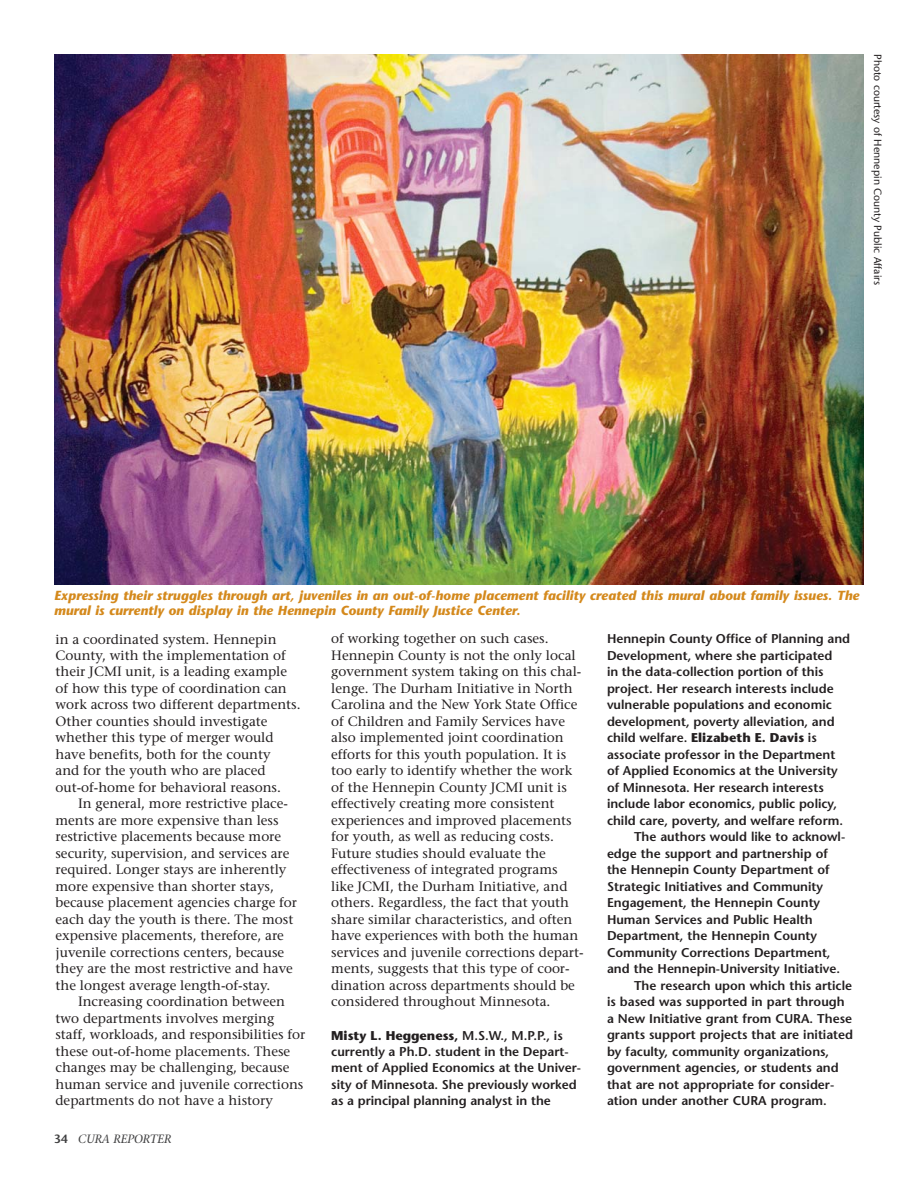
<style>
.page{position:relative;width:918px;height:1188px;background:#fff}
.page>*{position:absolute;margin:0;border:0;box-sizing:border-box;transform-origin:0 0}
.t1{font:13.5px/16.5px "Stone Serif";color:#231f20}
.t2{font:italic 700 13.2px/15.8px "Stone Sans";color:#d4891c}
.t3{font:600 12.75px/16.5px "Stone Sans";color:#231f20}
.t4{font:700 12.75px "Stone Sans";color:#231f20}
.t5{font:italic 12px "Stone Serif";letter-spacing:-.015em;color:#404041}
.t6{font:10.5px "Stone Sans";color:#231f20}
.s1{font-family:"Stone Sans";font-weight:600;font-style:normal}
.s2{font-weight:700}
.s3{font-weight:600}
</style>
<div class="page">
<img style="left:54px;top:54px;width:810px;height:531px">
<p class="t6" style="left:882px;top:54px;width:232px;rotate:90deg">Photo courtesy of Hennepin County Public Affairs</p>
<p class="t2" style="left:54px;top:589px;width:807px">Expressing their struggles through art, juveniles in an out-of-home placement facility created this mural about family issues. The mural is currently on display in the Hennepin County Family Justice Center.</p>
<p class="t1" style="left:56px;top:632px;width:247px">in a coordinated system. Hennepin County, with the implementation of their JCMI unit, is a leading example of how this type of coordination can work across two different departments.<br>Other counties should investigate whether this type of merger would have benefits, both for the county<br>and for the youth who are placed out-of-home for behavioral reasons.</p>
<p class="t1" style="left:56px;top:797px;width:243px;text-indent:23px">In general, more restrictive place&shy;ments are more expensive than less restrictive placements because more security, supervision, and services are required. Longer stays are inherently more expensive than shorter stays, because placement agencies charge for each day the youth is there. The most expensive placements, therefore, are juvenile corrections centers, because they are the most restrictive and have the longest average length-of-stay.</p>
<p class="t1" style="left:56px;top:995px;width:251px;text-indent:23px">Increasing coordination between two departments involves merging staff, workloads, and responsibilities for these out-of-home placements. These changes may be challenging, because human service and juvenile corrections departments do not have a history</p>
<p class="t5" style="left:54px;top:1134px;width:119px"><span class="s1">34</span> CURA REPORTER</p>
<p class="t1" style="left:331px;top:632px;width:254px">of working together on such cases.<br>Hennepin County is not the only local government system taking on this chal&shy;lenge. The Durham Initiative in North Carolina and the New York State Office of Children and Family Services have also implemented joint coordination efforts for this youth population. It is too early to identify whether the work of the Hennepin County JCMI unit is effectively creating more consistent experiences and improved placements for youth, as well as reducing costs.<br>Future studies should evaluate the effectiveness of integrated programs<br>like JCMI, the Durham Initiative, and others. Regardless, the fact that youth share similar characteristics, and often have experiences with both the human services and juvenile corrections depart&shy;ments, suggests that this type of coor&shy;dination across departments should be considered throughout Minnesota.</p>
<p class="t3" style="left:331px;top:1028px;width:251px"><span class="s2">Misty L. Heggeness,</span> M.S.W., M.P.P., is currently a Ph.D. student in the Depart&shy;ment of Applied Economics at the Univer&shy;sity of Minnesota. She previously worked as a principal planning analyst in the</p>
<p class="t3" style="left:607px;top:632px;width:245px">Hennepin County Office of Planning and</p>
<p class="t3" style="left:607px;top:649px;width:227px">Development, where she participated</p>
<p class="t3" style="left:607px;top:665px;width:218px">in the data-collection portion of this</p>
<p class="t3" style="left:607px;top:682px;width:228px">project. Her research interests include</p>
<p class="t3" style="left:607px;top:698px;width:226px">vulnerable populations and economic</p>
<p class="t3" style="left:607px;top:715px;width:229px">development, poverty alleviation, and</p>
<p class="t4" style="left:607px;top:733px;width:211px"><span class="s3">child welfare.</span> Elizabeth E. Davis <span class="s3">is</span></p>
<p class="t3" style="left:607px;top:748px;width:230px">associate professor in the Department</p>
<p class="t3" style="left:607px;top:764px;width:232px">of Applied Economics at the University</p>
<p class="t3" style="left:607px;top:781px;width:218px">of Minnesota. Her research interests</p>
<p class="t3" style="left:607px;top:797px;width:231px">include labor economics, public policy,</p>
<p class="t3" style="left:607px;top:814px;width:238px">child care, poverty, and welfare reform.</p>
<p class="t3" style="left:634px;top:830px;width:213px">The authors would like to acknowl-</p>
<p class="t3" style="left:607px;top:847px;width:222px">edge the support and partnership of</p>
<p class="t3" style="left:607px;top:863px;width:224px">the Hennepin County Department of</p>
<p class="t3" style="left:607px;top:880px;width:218px">Strategic Initiatives and Community</p>
<p class="t3" style="left:607px;top:896px;width:215px">Engagement, the Hennepin County</p>
<p class="t3" style="left:607px;top:913px;width:207px">Human Services and Public Health</p>
<p class="t3" style="left:607px;top:929px;width:212px">Department, the Hennepin County</p>
<p class="t3" style="left:607px;top:946px;width:225px">Community Corrections Department,</p>
<p class="t3" style="left:607px;top:962px;width:235px">and the Hennepin-University Initiative.</p>
<p class="t3" style="left:634px;top:979px;width:220px">The research upon which this article</p>
<p class="t3" style="left:607px;top:995px;width:239px">is based was supported in part through</p>
<p class="t3" style="left:607px;top:1012px;width:247px">a New Initiative grant from CURA. These</p>
<p class="t3" style="left:607px;top:1028px;width:248px">grants support projects that are initiated</p>
<p class="t3" style="left:607px;top:1045px;width:224px">by faculty, community organizations,</p>
<p class="t3" style="left:607px;top:1061px;width:233px">government agencies, or students and</p>
<p class="t3" style="left:607px;top:1078px;width:229px">that are not appropriate for consider-</p>
<p class="t3" style="left:607px;top:1094px;width:221px">ation under another CURA program.</p>
</div>
